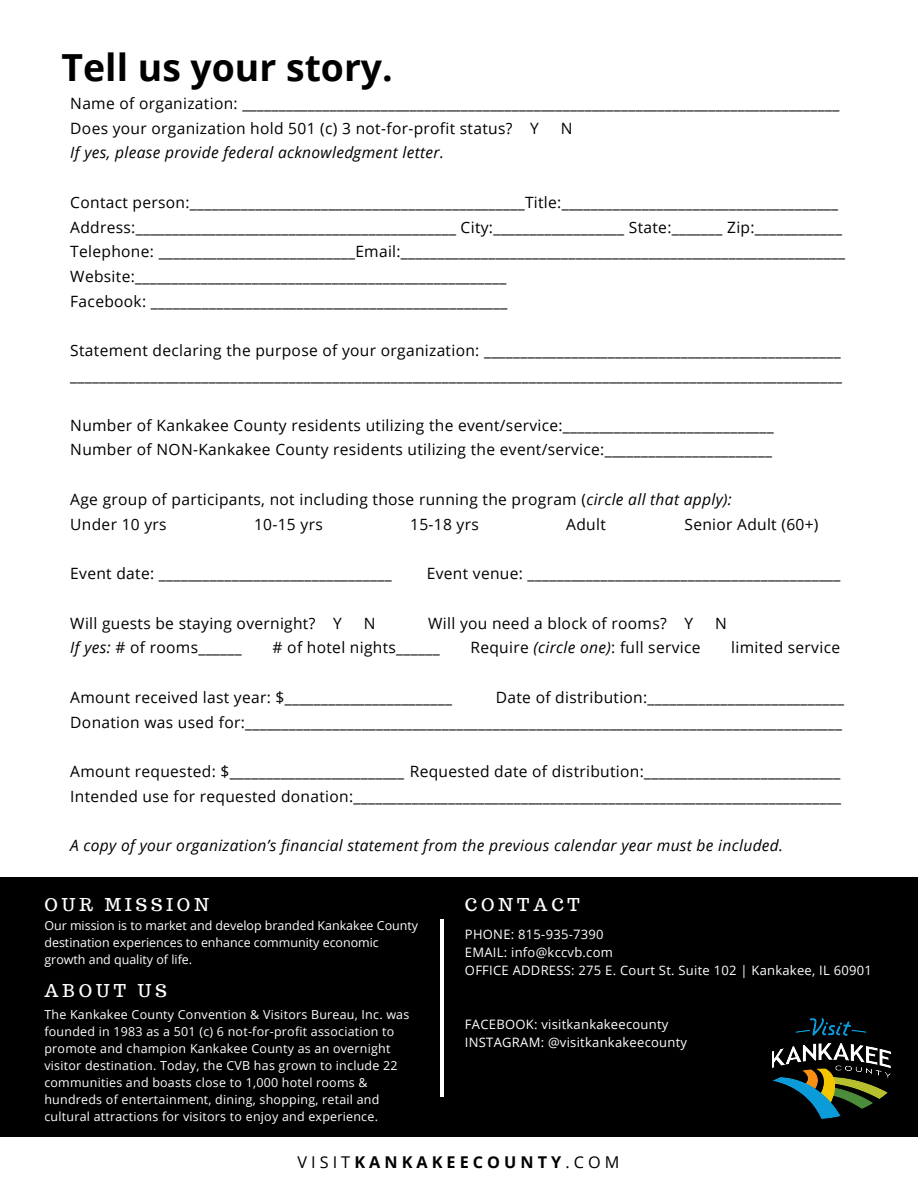
<style>
.page{position:relative;width:918px;height:1188px;background:#fff}
.page>*{position:absolute;margin:0;border:0;box-sizing:border-box;transform-origin:0 0}
.t1{font:700 37.35px "Open Sans";color:#000}
.t2{font:17.4px "Trocchi";letter-spacing:.23em;color:#fff}
.t3{font:700 16.2px "Open Sans";letter-spacing:.25em;color:#000}
.t4{font:15.6px "Open Sans";letter-spacing:.02em;color:#000}
.t5{font:italic 15.6px "Open Sans";letter-spacing:.02em;color:#000}
.t6{font:13.05px "Open Sans";letter-spacing:.02em;color:#fff}
.t7{font:12.45px/16.8px "Open Sans";letter-spacing:.02em;color:#fff}
.t8{font:12.45px/16.8px "Open Sans";color:#fff}
.s1{font-style:italic}
.s2{font-weight:400}
</style>
<div class="page">
<div style="left:0;top:878px;width:918px;height:259px;background:#000"></div>
<hr style="left:441px;top:919px;width:3px;height:178px;background:#fff">
<img style="left:772px;top:1019px;width:118px;height:100px">
<p class="t1" style="left:62px;top:41px;width:333px">Tell us your story.</p>
<p class="t4" style="left:70px;top:92px;width:771px">Name of organization: __________________________________________________________________________________</p>
<p class="t4" style="left:70px;top:117px;width:470px">Does your organization hold 501 (c) 3 not-for-profit status? Y</p>
<p class="t4" style="left:561px;top:117px;width:13px">N</p>
<p class="t5" style="left:70px;top:142px;width:375px">If yes, please provide federal acknowledgment letter.</p>
<p class="t4" style="left:70px;top:191px;width:769px">Contact person:______________________________________________Title:______________________________________</p>
<p class="t4" style="left:70px;top:216px;width:773px">Address:____________________________________________ City:__________________ State:_______ Zip:____________</p>
<p class="t4" style="left:70px;top:241px;width:776px">Telephone: ___________________________Email:_____________________________________________________________</p>
<p class="t4" style="left:70px;top:266px;width:438px">Website:___________________________________________________</p>
<p class="t4" style="left:70px;top:290px;width:439px">Facebook: _________________________________________________</p>
<p class="t4" style="left:70px;top:340px;width:772px">Statement declaring the purpose of your organization: _________________________________________________</p>
<p class="t4" style="left:70px;top:365px;width:773px">__________________________________________________________________________________________________________</p>
<p class="t4" style="left:70px;top:414px;width:705px">Number of Kankakee County residents utilizing the event/service:_____________________________</p>
<p class="t4" style="left:70px;top:439px;width:703px">Number of NON-Kankakee County residents utilizing the event/service:_______________________</p>
<p class="t4" style="left:70px;top:488px;width:663px">Age group of participants, not including those running the program (<span class="s1">circle all that apply):</span></p>
<p class="t4" style="left:70px;top:513px;width:98px">Under 10 yrs</p>
<p class="t4" style="left:254px;top:513px;width:70px">10-15 yrs</p>
<p class="t4" style="left:410px;top:513px;width:70px">15-18 yrs</p>
<p class="t4" style="left:566px;top:513px;width:41px">Adult</p>
<p class="t4" style="left:684px;top:513px;width:136px">Senior Adult (60+)</p>
<p class="t4" style="left:70px;top:563px;width:323px">Event date: ________________________________</p>
<p class="t4" style="left:427px;top:563px;width:415px">Event venue: ___________________________________________</p>
<p class="t4" style="left:70px;top:612px;width:273px">Will guests be staying overnight? Y</p>
<p class="t4" style="left:364px;top:612px;width:13px">N</p>
<p class="t4" style="left:428px;top:612px;width:267px">Will you need a block of rooms? Y</p>
<p class="t4" style="left:715px;top:612px;width:13px">N</p>
<p class="t4" style="left:70px;top:637px;width:173px"><span class="s1">If yes:</span> # of rooms______</p>
<p class="t4" style="left:273px;top:637px;width:169px"># of hotel nights______</p>
<p class="t4" style="left:470px;top:637px;width:232px">Require <span class="s1">(circle one)</span>: full service</p>
<p class="t4" style="left:731px;top:637px;width:110px">limited service</p>
<p class="t4" style="left:70px;top:686px;width:383px">Amount received last year: $_______________________</p>
<p class="t4" style="left:496px;top:686px;width:350px">Date of distribution:___________________________</p>
<p class="t4" style="left:70px;top:711px;width:773px">Donation was used for:__________________________________________________________________________________</p>
<p class="t4" style="left:70px;top:761px;width:772px">Amount requested: $________________________ Requested date of distribution:___________________________</p>
<p class="t4" style="left:70px;top:785px;width:772px">Intended use for requested donation:___________________________________________________________________</p>
<p class="t5" style="left:70px;top:835px;width:714px">A copy of your organization’s financial statement from the previous calendar year must be included.</p>
<p class="t2" style="left:44px;top:894px;width:166px">OUR MISSION</p>
<p class="t8" style="left:44px;top:917px;width:375px">Our mission is to market and develop branded Kankakee County destination experiences to enhance community economic growth and quality of life.</p>
<p class="t2" style="left:44px;top:979px;width:124px">ABOUT US</p>
<p class="t7" style="left:44px;top:1006px;width:367px">The Kankakee County Convention &amp; Visitors Bureau, Inc. was founded in 1983 as a 501 (c) 6 not-for-profit association to promote and champion Kankakee County as an overnight visitor destination. Today, the CVB has grown to include 22 communities and boasts close to 1,000 hotel rooms &amp; hundreds of entertainment, dining, shopping, retail and cultural attractions for visitors to enjoy and experience.</p>
<p class="t2" style="left:465px;top:894px;width:116px">CONTACT</p>
<p class="t6" style="left:465px;top:925px;width:140px">PHONE: 815-935-7390</p>
<p class="t6" style="left:465px;top:943px;width:149px">EMAIL: info@kccvb.com</p>
<p class="t6" style="left:465px;top:961px;width:408px">OFFICE ADDRESS: 275 E. Court St. Suite 102 | Kankakee, IL 60901</p>
<p class="t6" style="left:465px;top:1015px;width:205px">FACEBOOK: visitkankakeecounty</p>
<p class="t6" style="left:465px;top:1033px;width:224px">INSTAGRAM: @visitkankakeecounty</p>
<p class="t3" style="left:297px;top:1150px;width:324px"><span class="s2">VISIT</span>KANKAKEECOUNTY<span class="s2">.COM</span></p>
</div>
